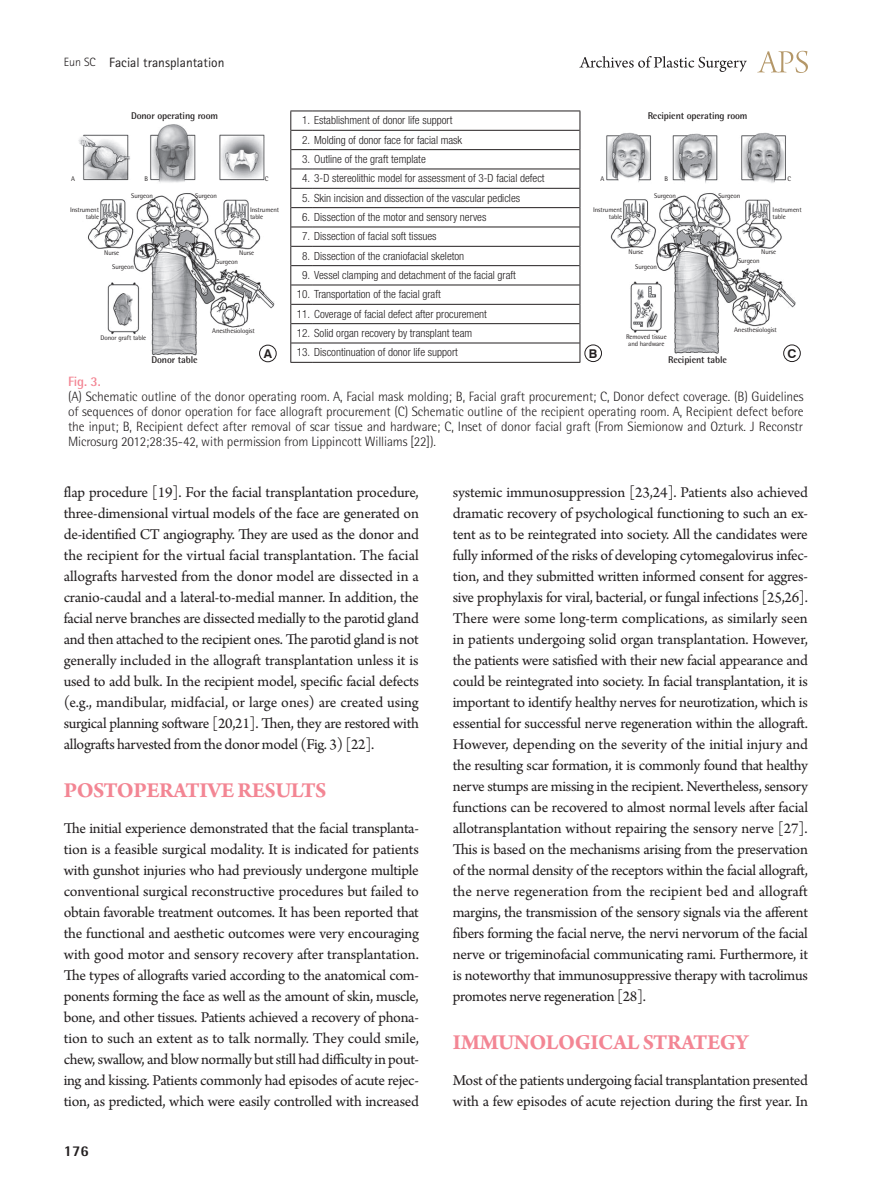
<style>
.page{position:relative;width:893px;height:1191px;background:#fff}
.page>*{position:absolute;margin:0;border:0;box-sizing:border-box;transform-origin:0 0}
.대제목{font:700 22.5px "Arno Pro";letter-spacing:-.02em;color:#f38694}
.본문_성형{font:15.75px/21px "Arno Pro";letter-spacing:-.02em;color:#231f20;text-align:justify}
.t1{font:800 15px "Rotis Semi Sans Std";color:#231f20}
.그림__표-설명{font:300 13.5px/15px "Rotis Semi Sans Std";letter-spacing:-.01em;color:#231f20;text-align:justify}
.하시라_제목{font:13.5px "Rotis Sans Serif Std";color:#231f20}
.그림__표-설명-2{font:700 13.5px "Rotis Semi Sans Std";color:#f38694}
.t2{font:700 12.15px "Swiss 721 BT";color:#231f20}
.표_본문_-_확정{font:300 condensed 11.25px "Helvetica Neue LT Std";color:#231f20}
.표_그림_지문__8pt{font:700 9.75px "Rotis Semi Sans Std";letter-spacing:-.01em;color:#231f20}
.표_그림_지문__8pt-2{font:6.75px/6.8px "Rotis Semi Sans Std";letter-spacing:-.01em;color:#231f20;text-align:right}
.s1{font-weight:300;font-size:12px}
</style>
<div class="page">
<svg style="left:757px;top:51px;width:51px;height:22px"></svg>
<svg style="left:579px;top:56px;width:168px;height:16px"></svg>
<svg style="left:312px;top:112px;width:268px;height:250px"></svg>
<hr style="left:312px;top:130px;width:268px;height:1px;background:#231f20">
<hr style="left:312px;top:149px;width:268px;height:1px;background:#231f20">
<hr style="left:312px;top:169px;width:268px;height:1px;background:#231f20">
<hr style="left:312px;top:188px;width:268px;height:1px;background:#231f20">
<hr style="left:312px;top:207px;width:268px;height:1px;background:#231f20">
<hr style="left:312px;top:227px;width:268px;height:1px;background:#231f20">
<hr style="left:312px;top:246px;width:268px;height:1px;background:#231f20">
<hr style="left:312px;top:265px;width:268px;height:1px;background:#231f20">
<hr style="left:312px;top:285px;width:268px;height:1px;background:#231f20">
<hr style="left:312px;top:304px;width:268px;height:1px;background:#231f20">
<hr style="left:312px;top:323px;width:268px;height:1px;background:#231f20">
<hr style="left:312px;top:343px;width:268px;height:1px;background:#231f20">
<hr style="left:312px;top:111px;width:268px;height:1px;background:#231f20">
<svg style="left:580px;top:111px;width:1px;height:251px"></svg>
<svg style="left:290px;top:111px;width:22px;height:252px"></svg>
<hr style="left:312px;top:362px;width:268px;height:1px;background:#231f20">
<img style="left:78px;top:124px;width:198px;height:239px">
<img style="left:599px;top:132px;width:201px;height:230px">
<div style="left:260px;top:345px;width:16px;height:17px;background:#fff;border-radius:50%"></div>
<div style="left:259px;top:345px;width:17px;height:17px;border:1px solid #231f20;border-radius:50%"></div>
<div style="left:585px;top:345px;width:16px;height:16px;background:#fff;border-radius:50%"></div>
<div style="left:585px;top:345px;width:17px;height:17px;border:1px solid #231f20;border-radius:50%"></div>
<div style="left:784px;top:345px;width:16px;height:16px;background:#fff;border-radius:50%"></div>
<div style="left:783px;top:345px;width:17px;height:17px;border:1px solid #231f20;border-radius:50%"></div>
<p class="하시라_제목" style="left:64px;top:54px;width:162px"><span class="s1">Eun SC</span> Facial transplantation</p>
<p class="표_그림_지문__8pt" style="left:131px;top:109px;width:89px">Donor operating room</p>
<p class="표_그림_지문__8pt" style="left:648px;top:109px;width:101px">Recipient operating room</p>
<p class="표_본문_-_확정" style="left:302px;top:114px;width:152px">1. Establishment of donor life support</p>
<p class="표_본문_-_확정" style="left:302px;top:133px;width:161px">2. Molding of donor face for facial mask</p>
<p class="표_본문_-_확정" style="left:302px;top:153px;width:125px">3. Outline of the graft template</p>
<p class="표_본문_-_확정" style="left:302px;top:172px;width:244px">4. 3-D stereolithic model for assessment of 3-D facial defect</p>
<p class="표_본문_-_확정" style="left:302px;top:191px;width:219px">5. Skin incision and dissection of the vascular pedicles</p>
<p class="표_본문_-_확정" style="left:302px;top:211px;width:186px">6. Dissection of the motor and sensory nerves</p>
<p class="표_본문_-_확정" style="left:302px;top:230px;width:136px">7. Dissection of facial soft tissues</p>
<p class="표_본문_-_확정" style="left:302px;top:249px;width:164px">8. Dissection of the craniofacial skeleton</p>
<p class="표_본문_-_확정" style="left:302px;top:269px;width:215px">9. Vessel clamping and detachment of the facial graft</p>
<p class="표_본문_-_확정" style="left:297px;top:288px;width:145px">10. Transportation of the facial graft</p>
<p class="표_본문_-_확정" style="left:297px;top:307px;width:191px">11. Coverage of facial defect after procurement</p>
<p class="표_본문_-_확정" style="left:297px;top:326px;width:177px">12. Solid organ recovery by transplant team</p>
<p class="표_본문_-_확정" style="left:297px;top:346px;width:162px">13. Discontinuation of donor life support</p>
<p class="표_그림_지문__8pt-2" style="left:71px;top:175px;width:5px">A</p>
<p class="표_그림_지문__8pt-2" style="left:144px;top:175px;width:5px">B</p>
<p class="표_그림_지문__8pt-2" style="left:265px;top:175px;width:5px">C</p>
<p class="표_그림_지문__8pt-2" style="left:250px;top:206px;width:31px;text-align:left">Instrument table</p>
<p class="표_그림_지문__8pt-2" style="left:601px;top:175px;width:5px">A</p>
<p class="표_그림_지문__8pt-2" style="left:664px;top:175px;width:5px">B</p>
<p class="표_그림_지문__8pt-2" style="left:787px;top:175px;width:5px">C</p>
<p class="표_그림_지문__8pt-2" style="left:773px;top:206px;width:31px;text-align:left">Instrument table</p>
<p class="표_그림_지문__8pt-2" style="left:131px;top:192px;width:23px">Surgeon</p>
<p class="표_그림_지문__8pt-2" style="left:195px;top:192px;width:23px">Surgeon</p>
<p class="표_그림_지문__8pt-2" style="left:654px;top:192px;width:23px">Surgeon</p>
<p class="표_그림_지문__8pt-2" style="left:718px;top:192px;width:23px">Surgeon</p>
<p class="표_그림_지문__8pt-2" style="left:70px;top:206px;width:31px">Instrument table</p>
<p class="표_그림_지문__8pt-2" style="left:593px;top:206px;width:31px">Instrument table</p>
<p class="표_그림_지문__8pt-2" style="left:628px;top:248px;width:17px">Nurse</p>
<p class="표_그림_지문__8pt-2" style="left:761px;top:248px;width:17px">Nurse</p>
<p class="표_그림_지문__8pt-2" style="left:104px;top:249px;width:17px">Nurse</p>
<p class="표_그림_지문__8pt-2" style="left:239px;top:249px;width:17px">Nurse</p>
<p class="표_그림_지문__8pt-2" style="left:738px;top:257px;width:23px">Surgeon</p>
<p class="표_그림_지문__8pt-2" style="left:216px;top:258px;width:23px">Surgeon</p>
<p class="표_그림_지문__8pt-2" style="left:635px;top:263px;width:23px">Surgeon</p>
<p class="표_그림_지문__8pt-2" style="left:112px;top:264px;width:23px">Surgeon</p>
<p class="표_그림_지문__8pt-2" style="left:734px;top:326px;width:44px">Anesthesiologist</p>
<p class="표_그림_지문__8pt-2" style="left:212px;top:327px;width:44px">Anesthesiologist</p>
<p class="표_그림_지문__8pt-2" style="left:626px;top:333px;width:42px">Removed tissue</p>
<p class="표_그림_지문__8pt-2" style="left:628px;top:340px;width:38px">and hardware</p>
<p class="표_그림_지문__8pt-2" style="left:101px;top:334px;width:47px">Donor graft table</p>
<p class="t2" style="left:264px;top:346px;width:10px">A</p>
<p class="t2" style="left:589px;top:346px;width:10px">B</p>
<p class="t2" style="left:787px;top:346px;width:10px">C</p>
<p class="표_그림_지문__8pt" style="left:151px;top:354px;width:48px">Donor table</p>
<p class="표_그림_지문__8pt" style="left:668px;top:354px;width:60px">Recipient table</p>
<p class="그림__표-설명-2" style="left:68px;top:373px;width:34px">Fig. 3.</p>
<p class="그림__표-설명" style="left:68px;top:389px;width:737px">(A) Schematic outline of the donor operating room. A, Facial mask molding; B, Facial graft procurement; C, Donor defect coverage. (B) Guidelines of sequences of donor operation for face allograft procurement (C) Schematic outline of the recipient operating room. A, Recipient defect before the input; B, Recipient defect after removal of scar tissue and hardware; C, Inset of donor facial graft (From Siemionow and Ozturk. J Reconstr Microsurg 2012;28:35-42, with permission from Lippincott Williams [22]).</p>
<p class="본문_성형" style="left:64px;top:483px;width:357px">flap procedure [19]. For the facial transplantation procedure, three-dimensional virtual models of the face are generated on de-identified CT angiography. They are used as the donor and the recipient for the virtual facial transplantation. The facial allografts harvested from the donor model are dissected in a cranio-caudal and a lateral-to-medial manner. In addition, the facial nerve branches are dissected medially to the parotid gland and then attached to the recipient ones. The parotid gland is not generally included in the allograft transplantation unless it is used to add bulk. In the recipient model, specific facial defects (e.g., mandibular, midfacial, or large ones) are created using surgical planning software [20,21]. Then, they are restored with allografts harvested from the donor model (Fig. 3) [22].</p>
<p class="대제목" style="left:64px;top:777px;width:264px">POSTOPERATIVE RESULTS</p>
<p class="본문_성형" style="left:64px;top:819px;width:357px">The initial experience demonstrated that the facial transplanta&shy;tion is a feasible surgical modality. It is indicated for patients with gunshot injuries who had previously undergone multiple conventional surgical reconstructive procedures but failed to obtain favorable treatment outcomes. It has been reported that the functional and aesthetic outcomes were very encouraging with good motor and sensory recovery after transplantation.<br>The types of allografts varied according to the anatomical com&shy;ponents forming the face as well as the amount of skin, muscle, bone, and other tissues. Patients achieved a recovery of phona&shy;tion to such an extent as to talk normally. They could smile, chew, swallow, and blow normally but still had difficulty in pout&shy;ing and kissing. Patients commonly had episodes of acute rejec&shy;tion, as predicted, which were easily controlled with increased</p>
<p class="t1" style="left:64px;top:1141px;width:27px">176</p>
<p class="본문_성형" style="left:453px;top:483px;width:357px">systemic immunosuppression [23,24]. Patients also achieved dramatic recovery of psychological functioning to such an ex&shy;tent as to be reintegrated into society. All the candidates were fully informed of the risks of developing cytomegalovirus infec&shy;tion, and they submitted written informed consent for aggres&shy;sive prophylaxis for viral, bacterial, or fungal infections [25,26].<br>There were some long-term complications, as similarly seen in patients undergoing solid organ transplantation. However, the patients were satisfied with their new facial appearance and could be reintegrated into society. In facial transplantation, it is important to identify healthy nerves for neurotization, which is essential for successful nerve regeneration within the allograft.<br>However, depending on the severity of the initial injury and the resulting scar formation, it is commonly found that healthy nerve stumps are missing in the recipient. Nevertheless, sensory functions can be recovered to almost normal levels after facial allotransplantation without repairing the sensory nerve [27].<br>This is based on the mechanisms arising from the preservation of the normal density of the receptors within the facial allograft, the nerve regeneration from the recipient bed and allograft margins, the transmission of the sensory signals via the afferent fibers forming the facial nerve, the nervi nervorum of the facial nerve or trigeminofacial communicating rami. Furthermore, it is noteworthy that immunosuppressive therapy with tacrolimus promotes nerve regeneration [28].</p>
<p class="대제목" style="left:453px;top:1029px;width:297px">IMMUNOLOGICAL STRATEGY</p>
<p class="본문_성형" style="left:453px;top:1071px;width:357px">Most of the patients undergoing facial transplantation presented with a few episodes of acute rejection during the first year. In</p>
</div>
